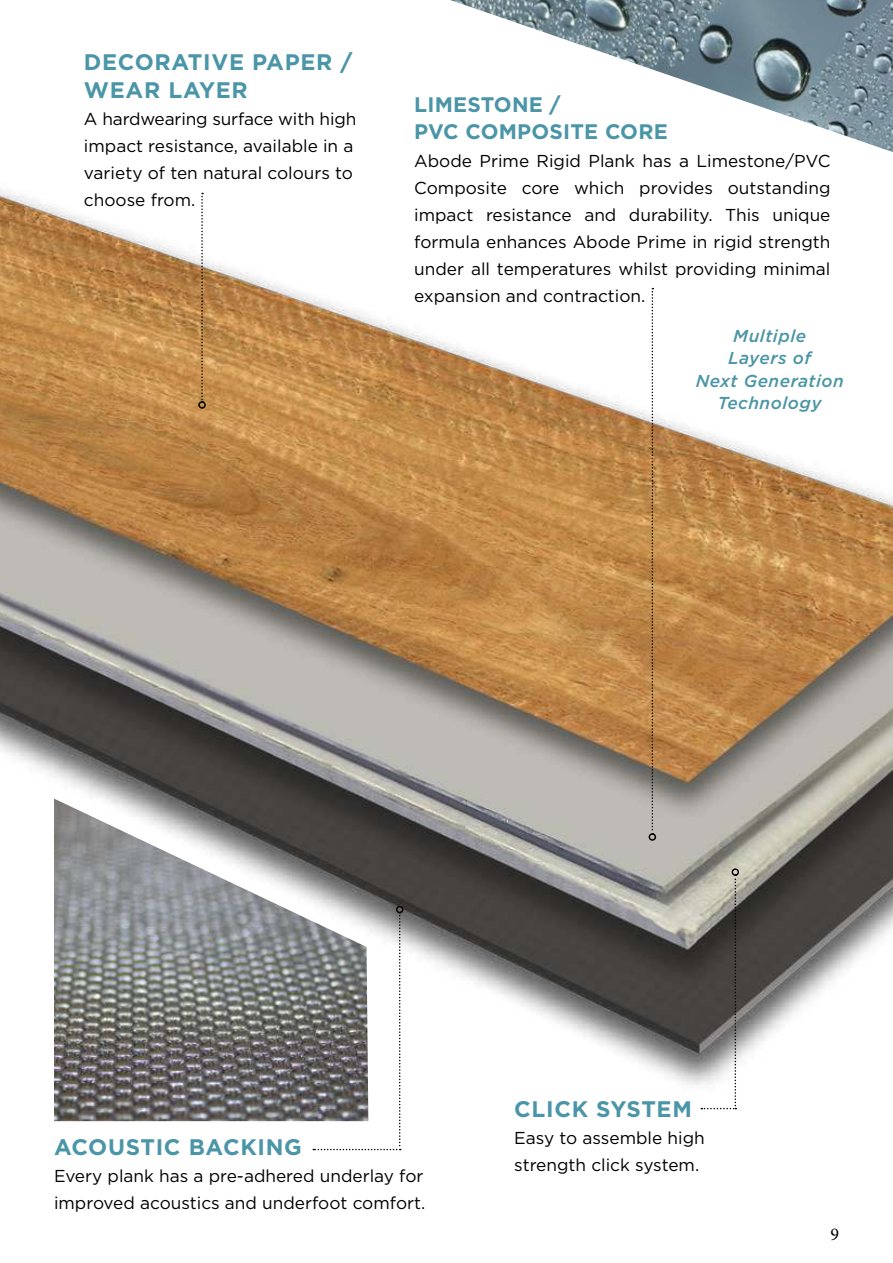
<style>
.page{position:relative;width:893px;height:1263px;background:#fff}
.page>*{position:absolute;margin:0;border:0;box-sizing:border-box;transform-origin:0 0}
.t1{font:700 22.5px/28.8px "Gotham";letter-spacing:.03em;color:#4a95a7}
.t2{font:700 21px/27px "Gotham";letter-spacing:.01em;color:#4a95a7}
.t3{font:18px "Minion Pro";color:#000}
.t4{font:17.25px/27px "Gotham";color:#000}
.t5{font:italic 500 17.25px/22.5px "Gotham";letter-spacing:.03em;color:#4a95a7;text-align:center}
</style>
<div class="page">
<img style="left:0;top:189px;width:893px;height:962px">
<img style="left:54px;top:798px;width:314px;height:323px">
<svg style="left:201px;top:193px;width:2px;height:208px"></svg>
<div style="left:198px;top:401px;width:8px;height:8px;border:2px solid #000;border-radius:50%"></div>
<svg style="left:313px;top:912px;width:88px;height:238px"></svg>
<div style="left:396px;top:906px;width:7px;height:7px;border:2px solid #000;border-radius:50%"></div>
<svg style="left:701px;top:874px;width:35px;height:235px"></svg>
<div style="left:732px;top:868px;width:7px;height:8px;border:2px solid #000;border-radius:50%"></div>
<img style="left:450px;top:0;width:443px;height:152px">
<svg style="left:652px;top:288px;width:1px;height:545px"></svg>
<div style="left:649px;top:833px;width:7px;height:8px;border:2px solid #000;border-radius:50%"></div>
<h1 class="t1" style="left:84px;top:47px;width:270px">DECORATIVE PAPER /<br>WEAR LAYER</h1>
<p class="t4" style="left:84px;top:105px;width:274px">A hardwearing surface with high impact resistance, available in a variety of ten natural colours to choose from.</p>
<p class="t2" style="left:414px;top:90px;width:255px">LIMESTONE /<br>PVC COMPOSITE CORE</p>
<p class="t4" style="left:414px;top:147px;width:418px;text-align:justify">Abode Prime Rigid Plank has a Limestone/PVC Composite core which provides outstanding impact resistance and durability. This unique formula enhances Abode Prime in rigid strength under all temperatures whilst providing minimal expansion and contraction.</p>
<p class="t5" style="left:696px;top:324px;width:150px">Multiple<br>Layers of<br>Next Generation<br>Technology</p>
<h1 class="t1" style="left:54px;top:1132px;width:249px">ACOUSTIC BACKING</h1>
<p class="t4" style="left:54px;top:1162px;width:373px">Every plank has a pre-adhered underlay for improved acoustics and underfoot comfort.</p>
<h1 class="t1" style="left:514px;top:1094px;width:179px">CLICK SYSTEM</h1>
<p class="t4" style="left:514px;top:1124px;width:192px">Easy to assemble high strength click system.</p>
<p class="t3" style="left:830px;top:1222px;width:10px">9</p>
</div>
